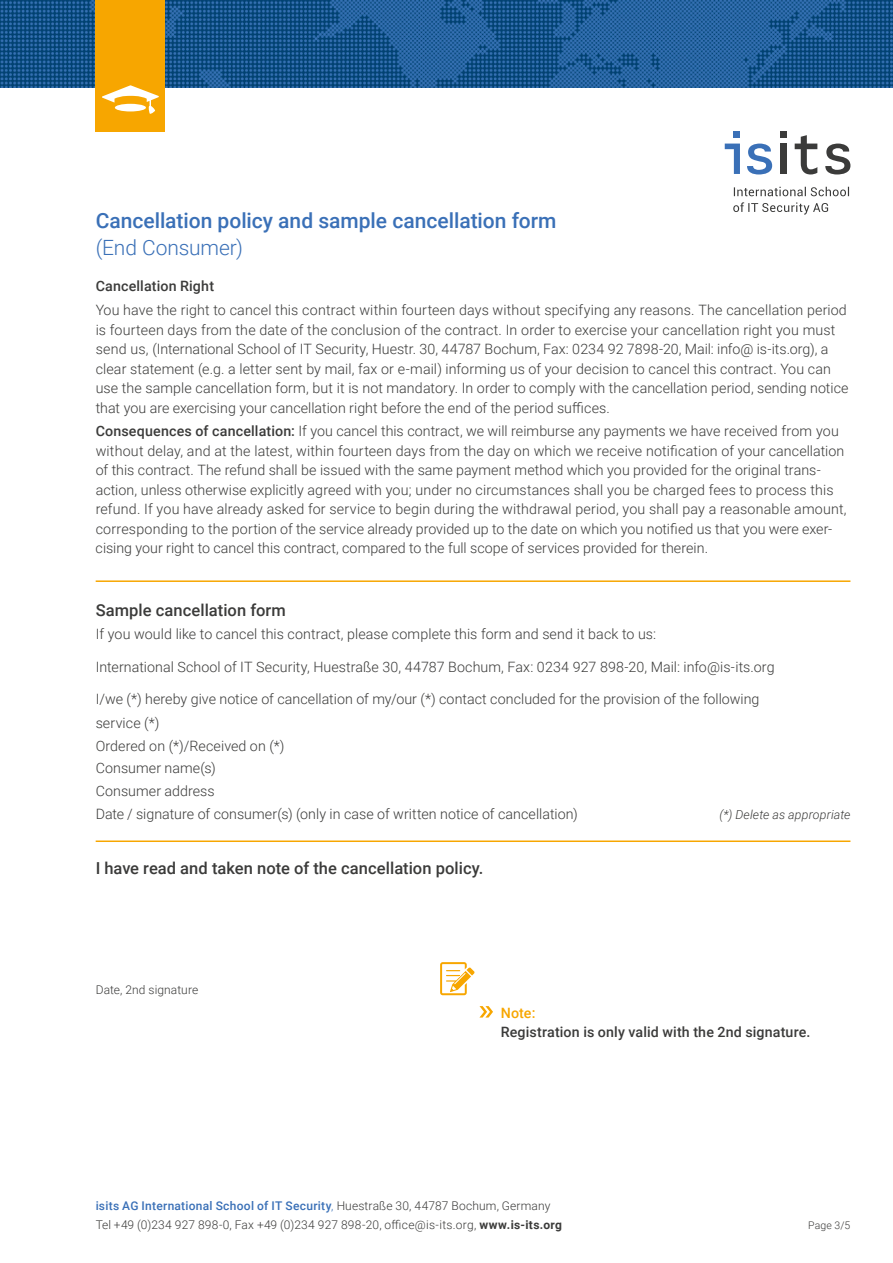
<style>
.page{position:relative;width:893px;height:1263px;background:#fff}
.page>*{position:absolute;margin:0;border:0;box-sizing:border-box;transform-origin:0 0}
.t1{font:500 21px "Roboto";color:#3a70b7}
.t2{font:300 21px "Roboto";letter-spacing:-.005em;color:#3a70b7}
.t3{font:500 16.5px "Roboto";letter-spacing:.005em;color:#3b3b3a}
.t4{font:300 14.25px/19.5px "Roboto";letter-spacing:.005em;color:#3b3b3a}
.t5{font:500 14.25px "Roboto";letter-spacing:.01em;color:#3b3b3a}
.t6{font:500 14.25px "Roboto";color:#f7a600}
.t7{font:italic 300 12.45px "Roboto";letter-spacing:.01em;color:#3b3b3a}
.t8{font:300 12px/18.5px "Roboto";letter-spacing:.01em;color:#3b3b3a}
.t9{font:300 10.5px "Roboto";color:#3b3b3a}
.s1{font-weight:500}
.s2{font-weight:500;color:#3a70b7}
.s3{color:#3a70b7}
.s4{font-weight:700}
</style>
<div class="page">
<svg style="left:795px;top:135px;width:22px;height:39px"></svg>
<svg style="left:733px;top:202px;width:95px;height:13px"></svg>
<svg style="left:734px;top:187px;width:115px;height:9px"></svg>
<svg style="left:747px;top:144px;width:25px;height:30px"></svg>
<svg style="left:725px;top:144px;width:15px;height:30px"></svg>
<svg style="left:734px;top:131px;width:6px;height:6px"></svg>
<svg style="left:780px;top:131px;width:6px;height:6px"></svg>
<div style="left:780px;top:144px;width:6px;height:30px;background:#3b3b3a"></div>
<svg style="left:825px;top:144px;width:25px;height:30px"></svg>
<svg style="left:440px;top:962px;width:35px;height:33px"></svg>
<svg style="left:479px;top:1006px;width:14px;height:11px"></svg>
<hr style="left:96px;top:580px;width:754px;height:2px;background:#f7a600">
<hr style="left:96px;top:840px;width:754px;height:2px;background:#f7a600">
<img style="left:0;top:0;width:893px;height:88px">
<div style="left:96px;top:0;width:69px;height:131px;background:#f7a600"></div>
<svg style="left:102px;top:85px;width:57px;height:29px"></svg>
<h1 class="t1" style="left:96px;top:205px;width:462px">Cancellation policy and sample cancellation form</h1>
<h1 class="t2" style="left:96px;top:232px;width:149px">(End Consumer)</h1>
<p class="t5" style="left:96px;top:276px;width:120px">Cancellation Right</p>
<p class="t4" style="left:96px;top:300px;width:754px">You have the right to cancel this contract within fourteen days without specifying any reasons. The cancellation period is fourteen days from the date of the conclusion of the contract. In order to exercise your cancellation right you must send us, (International School of IT Security, Huestr. 30, 44787 Bochum, Fax: 0234 92 7898-20, Mail: info@ is-its.org), a clear statement (e.g. a letter sent by mail, fax or e-mail) informing us of your decision to cancel this contract. You can use the sample cancellation form, but it is not mandatory. In order to comply with the cancellation period, sending notice that you are exercising your cancellation right before the end of the period suffices.</p>
<p class="t4" style="left:96px;top:421px;width:752px"><span class="s1">Consequences of cancellation:</span> If you cancel this contract, we will reimburse any payments we have received from you without delay, and at the latest, within fourteen days from the day on which we receive notification of your cancellation of this contract. The refund shall be issued with the same payment method which you provided for the original trans&shy;action, unless otherwise explicitly agreed with you; under no circumstances shall you be charged fees to process this refund. If you have already asked for service to begin during the withdrawal period, you shall pay a reasonable amount, corresponding to the portion of the service already provided up to the date on which you notified us that you were exer&shy;cising your right to cancel this contract, compared to the full scope of services provided for therein.</p>
<p class="t3" style="left:96px;top:598px;width:192px">Sample cancellation form</p>
<p class="t4" style="left:96px;top:624px;width:562px">If you would like to cancel this contract, please complete this form and send it back to us:</p>
<p class="t4" style="left:96px;top:656px;width:680px">International School of IT Security, Huestraße 30, 44787 Bochum, Fax: 0234 927 898-20, Mail: info@is-its.org</p>
<p class="t4" style="left:96px;top:687px;width:665px;line-height:23.1px">I/we (*) hereby give notice of cancellation of my/our (*) contact concluded for the provision of the following service (*)<br>Ordered on (*)/Received on (*)<br>Consumer name(s)<br>Consumer address<br>Date / signature of consumer(s) (only in case of written notice of cancellation)</p>
<p class="t7" style="left:719px;top:806px;width:132px">(*) Delete as appropriate</p>
<p class="t3" style="left:96px;top:856px;width:389px">I have read and taken note of the cancellation policy.</p>
<p class="t8" style="left:96px;top:980px;width:104px">Date, 2nd signature</p>
<p class="t6" style="left:501px;top:1002px;width:36px">Note:</p>
<p class="t5" style="left:501px;top:1022px;width:311px">Registration is only valid with the 2nd signature.</p>
<p class="t8" style="left:96px;top:1196px;width:468px"><span class="s2">isits AG International School of IT Security</span><span class="s3">,</span> Huestraße 30, 44787 Bochum, Germany<br>Tel +49 (0)234 927 898-0, Fax +49 (0)234 927 898-20, office@is-its.org, <span class="s4">www.is-its.org</span></p>
<p class="t9" style="left:808px;top:1218px;width:44px">Page 3/5</p>
</div>
